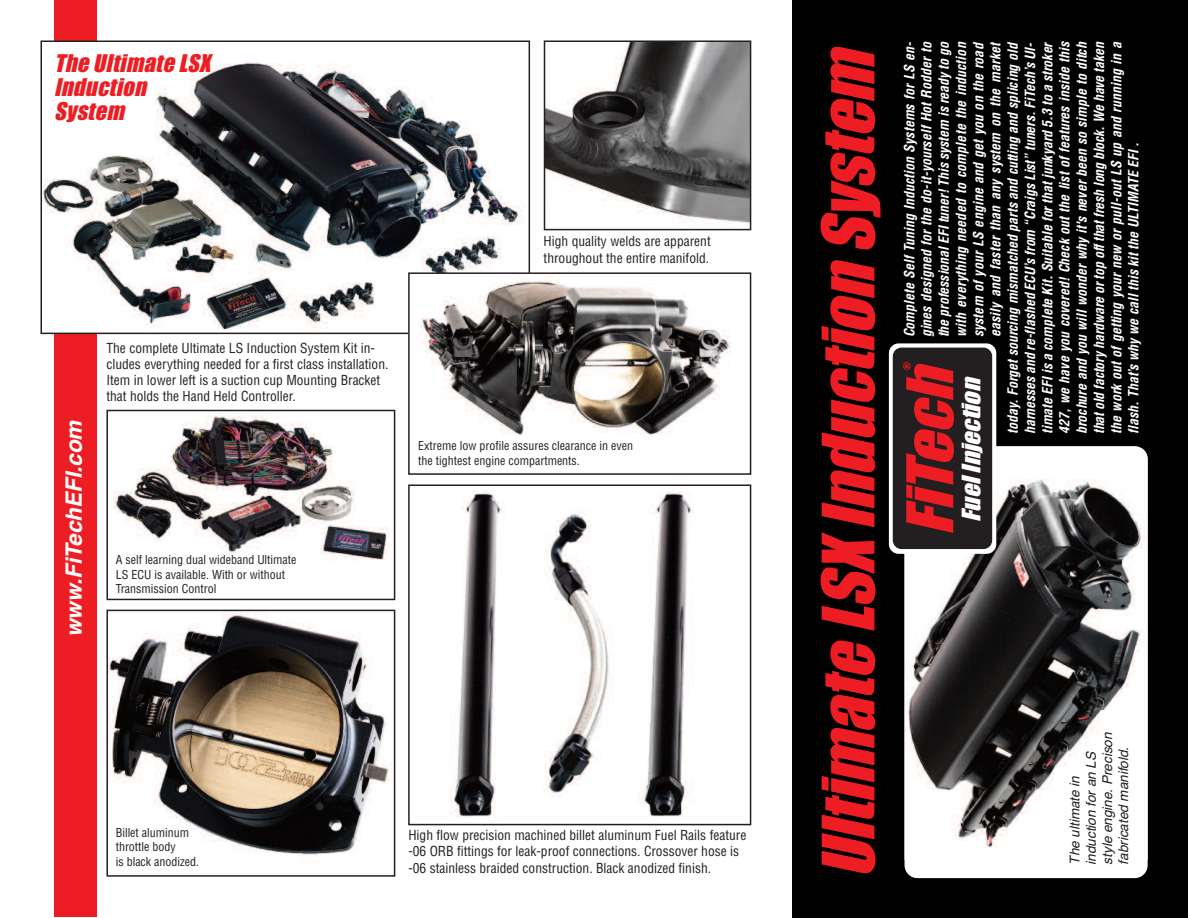
<style>
.page{position:relative;width:1188px;height:918px;background:#fff}
.page>*{position:absolute;margin:0;border:0;box-sizing:border-box;transform-origin:0 0}
.t1{font:italic 66.75px "Impact";color:#ee1d23}
.t2{font:italic 59.4px "Impact";color:#ee1d23;scale:1.07 1}
.t3{font:italic 23.7px "Impact";color:#fff;scale:1.08 1}
.t4{font:italic 22.5px/24px "Impact";color:#ee1d23}
.t5{font:italic 700 22.5px "Helvetica";color:#fff}
.t6{font:italic 700 condensed 13.8px "Helvetica";letter-spacing:.005em;color:#fff}
.t7{font:condensed 13.5px/16.2px "Helvetica";color:#231f20}
.t8{font:italic 13.5px/16.2px "Helvetica";color:#231f20}
.t9{font:condensed 12px/14.4px "Helvetica";color:#231f20}
.t10{font:700 10.8px "Helvetica";color:#ee1d23}
</style>
<div class="page">
<div style="left:54px;top:0;width:43px;height:916px;background:#ee1d23"></div>
<div style="left:792px;top:0;width:396px;height:918px;background:#010101"></div>
<div style="left:905px;top:446px;width:243px;height:432px;background:#fff;border-radius:13px"></div>
<img style="left:905px;top:449px;width:243px;height:411px">
<svg style="left:889px;top:343px;width:107px;height:211px;fill:#fff"></svg>
<div style="left:893px;top:348px;width:99px;height:201px;background:#231f20"></div>
<img style="left:43px;top:43px;width:481px;height:288px">
<div style="left:40px;top:40px;width:490px;height:294px;border:2px solid #231f20"></div>
<img style="left:411px;top:275px;width:320px;height:160px">
<div style="left:408px;top:272px;width:343px;height:203px;border:2px solid #231f20"></div>
<img style="left:547px;top:43px;width:201px;height:181px">
<div style="left:544px;top:40px;width:207px;height:190px;border:2px solid #231f20"></div>
<img style="left:113px;top:413px;width:277px;height:147px">
<div style="left:106px;top:410px;width:289px;height:190px;border:2px solid #231f20"></div>
<img style="left:109px;top:613px;width:282px;height:243px">
<div style="left:106px;top:610px;width:289px;height:267px;border:2px solid #231f20"></div>
<div style="left:408px;top:484px;width:343px;height:341px;border:2px solid #231f20"></div>
<img style="left:450px;top:491px;width:53px;height:327px">
<img style="left:543px;top:513px;width:71px;height:284px">
<img style="left:638px;top:492px;width:56px;height:326px">
<h3 class="t4" style="left:54px;top:52px;width:163px">The Ultimate LSX<br>Induction<br>System</h3>
<p class="t7" style="left:544px;top:234px;width:169px">High quality welds are apparent throughout the entire manifold.</p>
<h3 class="t5" style="left:61px;top:637px;width:218px;rotate:-90deg">www.FiTechEFI.com</h3>
<p class="t7" style="left:106px;top:340px;width:283px">The complete Ultimate LS Induction System Kit in&shy;cludes everything needed for a first class installation.<br>Item in lower left is a suction cup Mounting Bracket that holds the Hand Held Controller.</p>
<p class="t9" style="left:116px;top:553px;width:182px">A self learning dual wideband Ultimate<br>LS ECU is available. With or without<br>Transmission Control</p>
<p class="t9" style="left:418px;top:439px;width:217px">Extreme low profile assures clearance in even the tightest engine compartments.</p>
<p class="t9" style="left:116px;top:826px;width:85px">Billet aluminum throttle body<br>is black anodized.</p>
<p class="t7" style="left:408px;top:828px;width:339px">High flow precision machined billet aluminum Fuel Rails feature -06 ORB fittings for leak-proof connections. Crossover hose is -06 stainless braided construction. Black anodized finish.</p>
<h1 class="t1" style="left:812px;top:878px;width:845px;rotate:-90deg">Ultimate LSX Induction System</h1>
<p class="t6" style="left:902px;top:337px;width:297px;rotate:-90deg">Complete Self Tuning Induction Systems for LS en-</p>
<p class="t6" style="left:919px;top:337px;width:297px;rotate:-90deg">gines designed for the do-it-yourself Hot Rodder to</p>
<p class="t6" style="left:936px;top:337px;width:297px;rotate:-90deg">the professional EFI tuner! This system is ready to go</p>
<p class="t6" style="left:953px;top:337px;width:297px;rotate:-90deg">with everything needed to complete the induction</p>
<p class="t6" style="left:971px;top:337px;width:295px;rotate:-90deg">system of your LS engine and get you on the road</p>
<p class="t6" style="left:988px;top:337px;width:296px;rotate:-90deg">easily and faster than any system on the market</p>
<p class="t6" style="left:1005px;top:434px;width:392px;rotate:-90deg">today. Forget sourcing mismatched parts and cutting and splicing old</p>
<p class="t6" style="left:1022px;top:434px;width:393px;rotate:-90deg">harnesses and re-flashed ECU’s from “Craigs List” tuners. FiTech’s Ul-</p>
<p class="t6" style="left:1040px;top:434px;width:394px;rotate:-90deg">timate EFI is a complete Kit. Suitable for that junkyard 5.3 to a stroker</p>
<p class="t6" style="left:1057px;top:434px;width:394px;rotate:-90deg">427, we have you covered! Check out the list of features inside this</p>
<p class="t6" style="left:1074px;top:434px;width:393px;rotate:-90deg">brochure and you will wonder why it's never been so simple to ditch</p>
<p class="t6" style="left:1091px;top:434px;width:394px;rotate:-90deg">that old factory hardware ortop off that fresh long block. We have taken</p>
<p class="t6" style="left:1109px;top:434px;width:393px;rotate:-90deg">the work out of getting your new or pull-out LS up and running in a</p>
<p class="t6" style="left:1126px;top:434px;width:293px;rotate:-90deg">flash. That’s why we call this kit the ULTIMATE EFI .</p>
<h2 class="t2" style="left:898px;top:536px;width:173px;rotate:-90deg">FiTech</h2>
<p class="t10" style="left:901px;top:370px;width:9px;rotate:-90deg">®</p>
<h3 class="t3" style="left:958px;top:522px;width:140px;rotate:-90deg">Fuel Injection</h3>
<p class="t8" style="left:1067px;top:865px;width:134px;rotate:-90deg">The ultimate in induction for an LS style engine. Precison fabricated manifold.</p>
</div>
